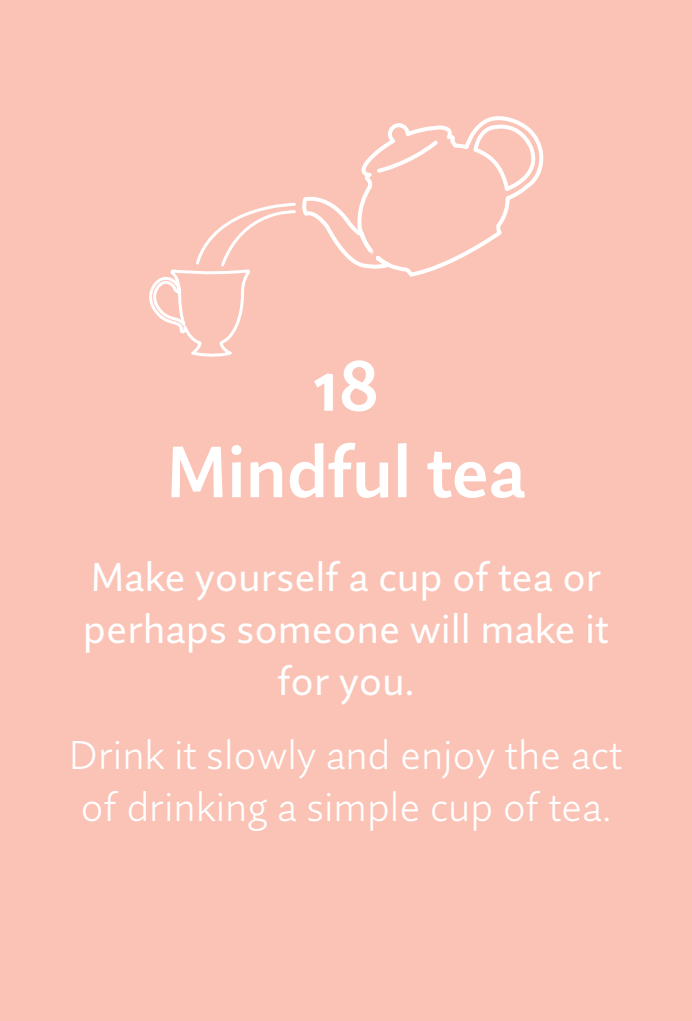
<style>
.page{position:relative;width:692px;height:1021px;background:#fff}
.page>*{position:absolute;margin:0;border:0;box-sizing:border-box;transform-origin:0 0}
.t1{font:600 72px/86.4px "Quire Sans Pro";color:#fff;text-align:center}
.t2{font:40px/52px "Quire Sans Pro";letter-spacing:.015em;color:#fff;text-align:center}
.t3{font:300 40px/52px "Quire Sans Pro";letter-spacing:.015em;color:#fff}
</style>
<div class="page">
<div style="left:0;top:0;width:692px;height:1020px;background:#fac3b6"></div>
<svg style="left:302px;top:116px;width:242px;height:161px"></svg>
<svg style="left:375px;top:137px;width:66px;height:38px"></svg>
<svg style="left:149px;top:202px;width:147px;height:155px"></svg>
<h1 class="t1" style="left:167px;top:341px;width:360px">18<br>Mindful tea</h1>
<p class="t2" style="left:83px;top:550px;width:527px">Make yourself a cup of tea or perhaps someone will make it for you.</p>
<p class="t3" style="left:69px;top:729px;width:554px">Drink it slowly and enjoy the act of drinking a simple cup of tea.</p>
</div>
